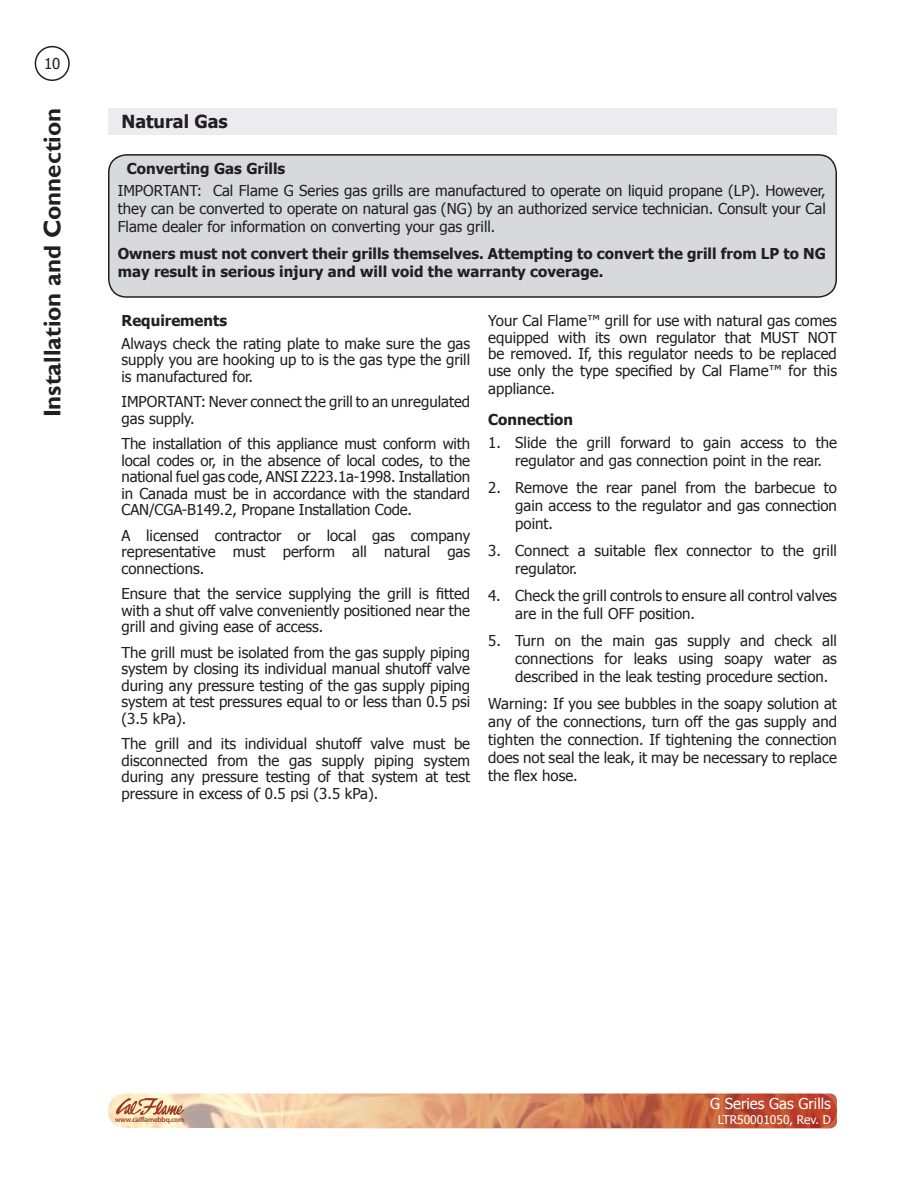
<style>
.page{position:relative;width:918px;height:1188px;background:#fff}
.page>*{position:absolute;margin:0;border:0;box-sizing:border-box;transform-origin:0 0}
.t1{font:700 24px "Gill Sans";color:#231f20}
.t2{font:700 18px "Tahoma";color:#231f20}
.t3{font:15px/16.5px "Tahoma";color:#231f20;text-align:justify}
.t4{font:700 15px/18px "Tahoma";color:#231f20}
.t5{font:15px "Tahoma";color:#fff}
.t6{font:12px "Tahoma";color:#fff}
.t7{font:600 7.35px "Myriad Pro";letter-spacing:-.03em;color:#9e3a21}
</style>
<div class="page">
<svg style="left:108px;top:1094px;width:729px;height:34px;background:#db9a76"></svg>
<svg style="left:35px;top:46px;width:35px;height:35px"></svg>
<div style="left:108px;top:108px;width:729px;height:27px;background:#ececee"></div>
<div style="left:108px;top:154px;width:729px;height:144px;background:#d8d9db"></div>
<p class="t3" style="left:44px;top:54px;width:18px">10</p>
<h1 class="t1" style="left:38px;top:417px;width:311px;rotate:-90deg">Installation and Connection</h1>
<p class="t2" style="left:122px;top:109px;width:108px">Natural Gas</p>
<p class="t4" style="left:127px;top:158px;width:160px">Converting Gas Grills</p>
<p class="t3" style="left:118px;top:181px;width:710px;line-height:18px">IMPORTANT: Cal Flame G Series gas grills are manufactured to operate on liquid propane (LP). However, they can be converted to operate on natural gas (NG) by an authorized service technician. Consult your Cal Flame dealer for information on converting your gas grill.</p>
<p class="t4" style="left:118px;top:244px;width:710px">Owners must not convert their grills themselves . Attempting to convert the grill from LP to NG may result in serious injury and will void the warranty coverage .</p>
<p class="t4" style="left:122px;top:311px;width:107px">Requirements</p>
<p class="t3" style="left:122px;top:334px;width:350px">Always check the rating plate to make sure the gas supply you are hooking up to is the gas type the grill is manufactured for.</p>
<p class="t3" style="left:122px;top:393px;width:350px">IMPORTANT: Never connect the grill to an unregulated gas supply.</p>
<p class="t3" style="left:122px;top:435px;width:350px">The installation of this appliance must conform with local codes or, in the absence of local codes, to the national fuel gas code, ANSI Z223.1a-1998. Installation in Canada must be in accordance with the standard CAN/CGA-B149.2, Propane Installation Code.</p>
<p class="t3" style="left:122px;top:526px;width:350px">A licensed contractor or local gas company representative must perform all natural gas connections.</p>
<p class="t3" style="left:122px;top:585px;width:350px">Ensure that the service supplying the grill is fitted with a shut off valve conveniently positioned near the grill and giving ease of access.</p>
<p class="t3" style="left:122px;top:643px;width:350px">The grill must be isolated from the gas supply piping system by closing its individual manual shutoff valve during any pressure testing of the gas supply piping system at test pressures equal to or less than 0.5 psi (3.5 kPa).</p>
<p class="t3" style="left:122px;top:735px;width:350px">The grill and its individual shutoff valve must be disconnected from the gas supply piping system during any pressure testing of that system at test pressure in excess of 0.5 psi (3.5 kPa).</p>
<p class="t3" style="left:488px;top:312px;width:350px">Your Cal Flame™ grill for use with natural gas comes equipped with its own regulator that MUST NOT be removed. If, this regulator needs to be replaced use only the type specified by Cal Flame™ for this</p>
<p class="t3" style="left:488px;top:379px;width:68px">appliance.</p>
<p class="t4" style="left:488px;top:410px;width:86px">Connection</p>
<p class="t3" style="left:515px;top:432px;width:323px;line-height:18px;text-indent:-27px">1. Slide the grill forward to gain access to the regulator and gas connection point in the rear.</p>
<p class="t3" style="left:515px;top:477px;width:323px;line-height:18px;text-indent:-27px">2. Remove the rear panel from the barbecue to gain access to the regulator and gas connection point.</p>
<p class="t3" style="left:515px;top:540px;width:323px;line-height:18px;text-indent:-27px">3. Connect a suitable flex connector to the grill regulator.</p>
<p class="t3" style="left:515px;top:585px;width:323px;line-height:18px;text-indent:-27px">4. Check the grill controls to ensure all control valves are in the full OFF position.</p>
<p class="t3" style="left:515px;top:630px;width:323px;line-height:18px;text-indent:-27px">5. Turn on the main gas supply and check all connections for leaks using soapy water as described in the leak testing procedure section.</p>
<p class="t3" style="left:488px;top:693px;width:350px;line-height:18px">Warning: If you see bubbles in the soapy solution at any of the connections, turn off the gas supply and tighten the connection. If tightening the connection does not seal the leak, it may be necessary to replace the flex hose.</p>
<p class="t7" style="left:115px;top:1115px;width:71px">www.calflamebbq.com</p>
<p class="t5" style="left:710px;top:1094px;width:122px">G Series Gas Grills</p>
<p class="t6" style="left:718px;top:1112px;width:115px">LTR50001050, Rev. D</p>
</div>
